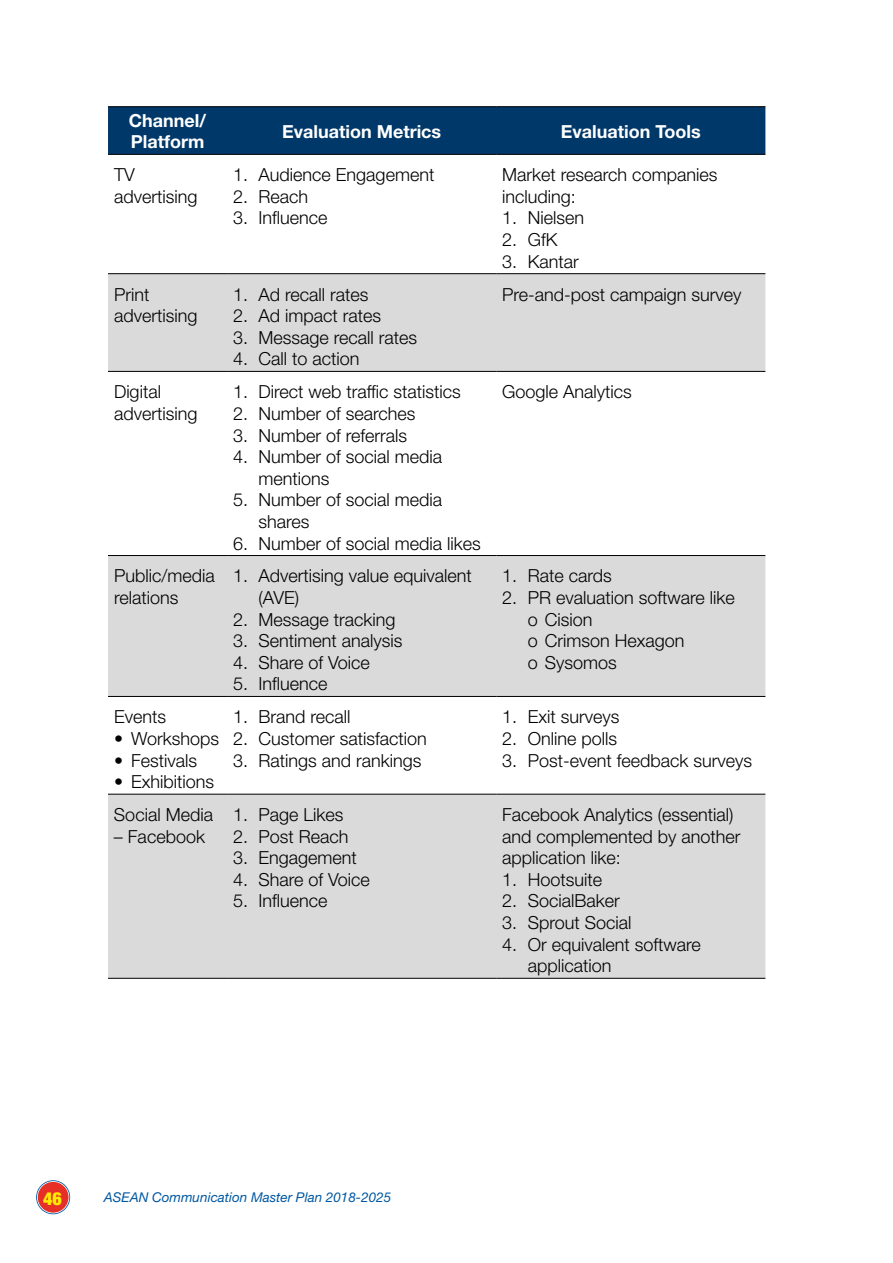
<style>
.page{position:relative;width:893px;height:1263px;background:#fff}
.page>*{position:absolute;margin:0;border:0;box-sizing:border-box;transform-origin:0 0}
.t1{font:300 18px/21.6px "Helvetica Neue";color:#000}
.t2{font:700 18px/21.6px "Helvetica Neue";color:#fff}
.t3{font:900 condensed 18px "Helvetica Neue";color:#ffed00}
.t4{font:italic 13.5px "Helvetica Neue";color:#0058a2}
</style>
<div class="page">
<svg style="left:36px;top:1180px;width:34px;height:34px"></svg>
<svg style="left:37px;top:1181px;width:32px;height:32px"></svg>
<div style="left:38px;top:1182px;width:31px;height:30px;background:#e63027;border-radius:50%"></div>
<div style="left:108px;top:107px;width:657px;height:47px;background:#003869"></div>
<svg style="left:108px;top:274px;width:657px;height:704px;fill:#dadada"></svg>
<hr style="left:108px;top:273px;width:119px;height:1px;background:#000">
<hr style="left:227px;top:273px;width:269px;height:1px;background:#000">
<hr style="left:496px;top:273px;width:269px;height:1px;background:#000">
<hr style="left:108px;top:371px;width:119px;height:1px;background:#000">
<hr style="left:227px;top:371px;width:269px;height:1px;background:#000">
<hr style="left:496px;top:371px;width:269px;height:1px;background:#000">
<hr style="left:108px;top:555px;width:119px;height:1px;background:#000">
<hr style="left:227px;top:555px;width:269px;height:1px;background:#000">
<hr style="left:496px;top:555px;width:269px;height:1px;background:#000">
<hr style="left:108px;top:696px;width:119px;height:1px;background:#000">
<hr style="left:227px;top:696px;width:269px;height:1px;background:#000">
<hr style="left:496px;top:696px;width:269px;height:1px;background:#000">
<hr style="left:108px;top:794px;width:119px;height:1px;background:#000">
<hr style="left:227px;top:794px;width:269px;height:1px;background:#000">
<hr style="left:496px;top:794px;width:269px;height:1px;background:#000">
<hr style="left:108px;top:978px;width:119px;height:1px;background:#000">
<hr style="left:227px;top:978px;width:269px;height:1px;background:#000">
<hr style="left:496px;top:978px;width:269px;height:1px;background:#000">
<hr style="left:108px;top:106px;width:119px;height:1px;background:#000">
<hr style="left:227px;top:106px;width:269px;height:1px;background:#000">
<hr style="left:496px;top:106px;width:269px;height:1px;background:#000">
<hr style="left:108px;top:154px;width:119px;height:1px;background:#000">
<hr style="left:227px;top:154px;width:269px;height:1px;background:#000">
<hr style="left:496px;top:154px;width:269px;height:1px;background:#000">
<p class="t2" style="left:129px;top:109px;width:79px">Channel/<br>Platform</p>
<p class="t2" style="left:282px;top:120px;width:161px">Evaluation Metrics</p>
<p class="t2" style="left:561px;top:120px;width:141px">Evaluation Tools</p>
<p class="t1" style="left:114px;top:164px;width:85px">TV advertising</p>
<p class="t1" style="left:233px;top:164px;width:203px">1. Audience Engagement</p>
<p class="t1" style="left:502px;top:164px;width:217px">Market research companies including:</p>
<p class="t1" style="left:502px;top:207px;width:83px">1. Nielsen</p>
<p class="t1" style="left:502px;top:228px;width:57px">2. GfK</p>
<p class="t1" style="left:502px;top:250px;width:78px">3. Kantar</p>
<p class="t1" style="left:233px;top:185px;width:77px">2. Reach</p>
<p class="t1" style="left:233px;top:207px;width:96px">3. Influence</p>
<p class="t1" style="left:114px;top:283px;width:85px">Print advertising</p>
<p class="t1" style="left:233px;top:283px;width:137px">1. Ad recall rates</p>
<p class="t1" style="left:233px;top:305px;width:150px">2. Ad impact rates</p>
<p class="t1" style="left:233px;top:326px;width:186px">3. Message recall rates</p>
<p class="t1" style="left:233px;top:348px;width:128px">4. Call to action</p>
<p class="t1" style="left:114px;top:381px;width:85px">Digital advertising</p>
<p class="t1" style="left:233px;top:381px;width:229px">1. Direct web traffic statistics</p>
<p class="t1" style="left:233px;top:402px;width:184px">2. Number of searches</p>
<p class="t1" style="left:233px;top:424px;width:176px">3. Number of referrals</p>
<p class="t1" style="left:259px;top:445px;width:185px;text-indent:-26px">4. Number of social media mentions</p>
<p class="t1" style="left:259px;top:489px;width:185px;text-indent:-26px">5. Number of social media shares</p>
<p class="t1" style="left:233px;top:532px;width:249px">6. Number of social media likes</p>
<p class="t1" style="left:114px;top:565px;width:102px">Public/media relations</p>
<p class="t1" style="left:259px;top:565px;width:215px;text-indent:-26px">1. Advertising value equivalent (AVE)</p>
<p class="t1" style="left:233px;top:608px;width:164px">2. Message tracking</p>
<p class="t1" style="left:233px;top:630px;width:171px">3. Sentiment analysis</p>
<p class="t1" style="left:233px;top:651px;width:138px">4. Share of Voice</p>
<p class="t1" style="left:233px;top:673px;width:96px">5. Influence</p>
<p class="t1" style="left:114px;top:706px;width:54px">Events</p>
<p class="t1" style="left:114px;top:727px;width:107px">• Workshops</p>
<p class="t1" style="left:114px;top:749px;width:84px">• Festivals</p>
<p class="t1" style="left:114px;top:770px;width:101px">• Exhibitions</p>
<p class="t1" style="left:114px;top:803px;width:101px">Social Media</p>
<p class="t1" style="left:114px;top:825px;width:93px">– Facebook</p>
<p class="t1" style="left:233px;top:706px;width:119px">1. Brand recall</p>
<p class="t1" style="left:233px;top:727px;width:195px">2. Customer satisfaction</p>
<p class="t1" style="left:233px;top:749px;width:190px">3. Ratings and rankings</p>
<p class="t1" style="left:233px;top:803px;width:112px">1. Page Likes</p>
<p class="t1" style="left:233px;top:825px;width:117px">2. Post Reach</p>
<p class="t1" style="left:233px;top:847px;width:125px">3. Engagement</p>
<p class="t1" style="left:233px;top:868px;width:138px">4. Share of Voice</p>
<p class="t1" style="left:233px;top:890px;width:96px">5. Influence</p>
<p class="t1" style="left:502px;top:283px;width:241px">Pre-and-post campaign survey</p>
<p class="t1" style="left:502px;top:381px;width:131px">Google Analytics</p>
<p class="t1" style="left:502px;top:565px;width:111px">1. Rate cards</p>
<p class="t1" style="left:528px;top:586px;width:209px;text-indent:-26px">2. PR evaluation software like o Cision<br>o Crimson Hexagon<br>o Sysomos</p>
<p class="t1" style="left:502px;top:706px;width:119px">1. Exit surveys</p>
<p class="t1" style="left:502px;top:727px;width:116px">2. Online polls</p>
<p class="t1" style="left:502px;top:749px;width:251px">3. Post-event feedback surveys</p>
<p class="t1" style="left:502px;top:803px;width:240px">Facebook Analytics (essential) and complemented by another application like:</p>
<p class="t1" style="left:502px;top:868px;width:101px">1. Hootsuite</p>
<p class="t1" style="left:502px;top:890px;width:119px">2. SocialBaker</p>
<p class="t1" style="left:502px;top:911px;width:131px">3. Sprout Social</p>
<p class="t1" style="left:528px;top:933px;width:175px;text-indent:-26px">4. Or equivalent software application</p>
<p class="t3" style="left:43px;top:1187px;width:20px">46</p>
<p class="t4" style="left:104px;top:1189px;width:289px">ASEAN Communication Master Plan 2018-2025</p>
</div>
